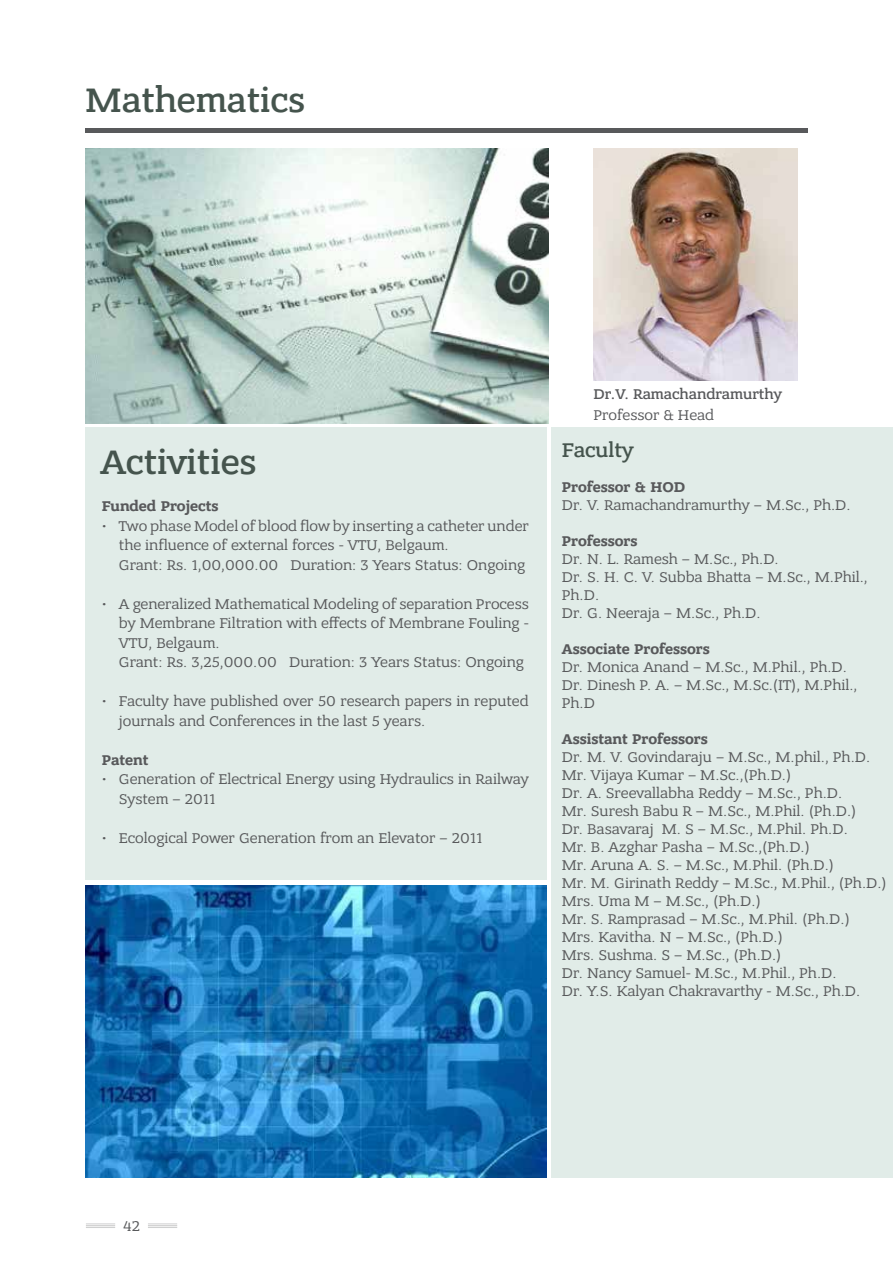
<style>
.page{position:relative;width:893px;height:1263px;background:#fff}
.page>*{position:absolute;margin:0;border:0;box-sizing:border-box;transform-origin:0 0}
.t1{font:500 36px "Bandera Pro";color:#45544d}
.t2{font:500 21px "Bandera Pro";color:#45544d}
.t3{font:15px/18px "Bandera Pro";color:#58595b}
.t4{font:700 15px "Bandera Pro";color:#58595b}
.t5{font:500 15px "Bandera Pro";color:#58595b}
</style>
<div class="page">
<svg style="left:86px;top:1223px;width:29px;height:5px"></svg>
<svg style="left:148px;top:1223px;width:29px;height:5px"></svg>
<hr style="left:85px;top:129px;width:723px;height:4px;background:#58595b">
<div style="left:85px;top:427px;width:462px;height:453px;background:#e1ece8"></div>
<div style="left:551px;top:427px;width:342px;height:751px;background:#e1ece8"></div>
<img style="left:593px;top:149px;width:205px;height:232px">
<img style="left:85px;top:149px;width:464px;height:274px">
<img style="left:85px;top:885px;width:462px;height:293px">
<h1 class="t1" style="left:85px;top:78px;width:221px">Mathematics</h1>
<h1 class="t1" style="left:100px;top:440px;width:157px">Activities</h1>
<p class="t4" style="left:102px;top:497px;width:118px">Funded Projects</p>
<p class="t3" style="left:119px;top:516px;width:411px;line-height:19.5px;text-indent:-17px">• Two phase Model of blood flow by inserting a catheter under the influence of external forces - VTU, Belgaum.<br>Grant: Rs. 1,00,000.00 Duration: 3 Years Status: Ongoing</p>
<p class="t3" style="left:119px;top:594px;width:411px;line-height:19.5px;text-indent:-17px">• A generalized Mathematical Modeling of separation Process by Membrane Filtration with effects of Membrane Fouling - VTU, Belgaum.<br>Grant: Rs. 3,25,000.00 Duration: 3 Years Status: Ongoing</p>
<p class="t3" style="left:119px;top:691px;width:411px;line-height:19.5px;text-indent:-17px">• Faculty have published over 50 research papers in reputed journals and Conferences in the last 5 years.</p>
<p class="t4" style="left:102px;top:750px;width:48px">Patent</p>
<p class="t3" style="left:119px;top:769px;width:411px;line-height:19.5px;text-indent:-17px">• Generation of Electrical Energy using Hydraulics in Railway<br>System – 2011</p>
<p class="t3" style="left:102px;top:829px;width:382px">• Ecological Power Generation from an Elevator – 2011</p>
<p class="t5" style="left:593px;top:384px;width:190px">Dr.V. Ramachandramurthy</p>
<p class="t3" style="left:593px;top:406px;width:122px">Professor &amp; Head</p>
<h2 class="t2" style="left:562px;top:437px;width:73px">Faculty</h2>
<p class="t4" style="left:562px;top:477px;width:125px">Professor &amp; HOD</p>
<p class="t3" style="left:562px;top:496px;width:290px">Dr. V. Ramachandramurthy – M.Sc., Ph.D.</p>
<p class="t4" style="left:562px;top:531px;width:77px">Professors</p>
<p class="t3" style="left:562px;top:550px;width:307px">Dr. N. L. Ramesh – M.Sc., Ph.D.<br>Dr. S. H. C. V. Subba Bhatta – M.Sc., M.Phil.,<br>Ph.D.<br>Dr. G. Neeraja – M.Sc., Ph.D.</p>
<p class="t4" style="left:562px;top:639px;width:150px">Associate Professors</p>
<p class="t3" style="left:562px;top:658px;width:297px">Dr. Monica Anand – M.Sc., M.Phil., Ph.D.<br>Dr. Dinesh P. A. – M.Sc., M.Sc.(IT), M.Phil.,<br>Ph.D</p>
<p class="t4" style="left:562px;top:729px;width:148px">Assistant Professors</p>
<p class="t3" style="left:562px;top:748px;width:326px">Dr. M. V. Govindaraju – M.Sc., M.phil., Ph.D.<br>Mr. Vijaya Kumar – M.Sc.,(Ph.D.)<br>Dr. A. Sreevallabha Reddy – M.Sc., Ph.D.<br>Mr. Suresh Babu R – M.Sc., M.Phil. (Ph.D.)<br>Dr. Basavaraj M. S – M.Sc., M.Phil. Ph.D.<br>Mr. B. Azghar Pasha – M.Sc.,(Ph.D.)<br>Mr. Aruna A. S. – M.Sc., M.Phil. (Ph.D.)<br>Mr. M. Girinath Reddy – M.Sc., M.Phil., (Ph.D.)<br>Mrs. Uma M – M.Sc., (Ph.D.)<br>Mr. S. Ramprasad – M.Sc., M.Phil. (Ph.D.)<br>Mrs. Kavitha. N – M.Sc., (Ph.D.)<br>Mrs. Sushma. S – M.Sc., (Ph.D.)<br>Dr. Nancy Samuel- M.Sc., M.Phil., Ph.D.<br>Dr. Y.S. Kalyan Chakravarthy - M.Sc., Ph.D.</p>
<p class="t3" style="left:123px;top:1217px;width:18px">42</p>
</div>
